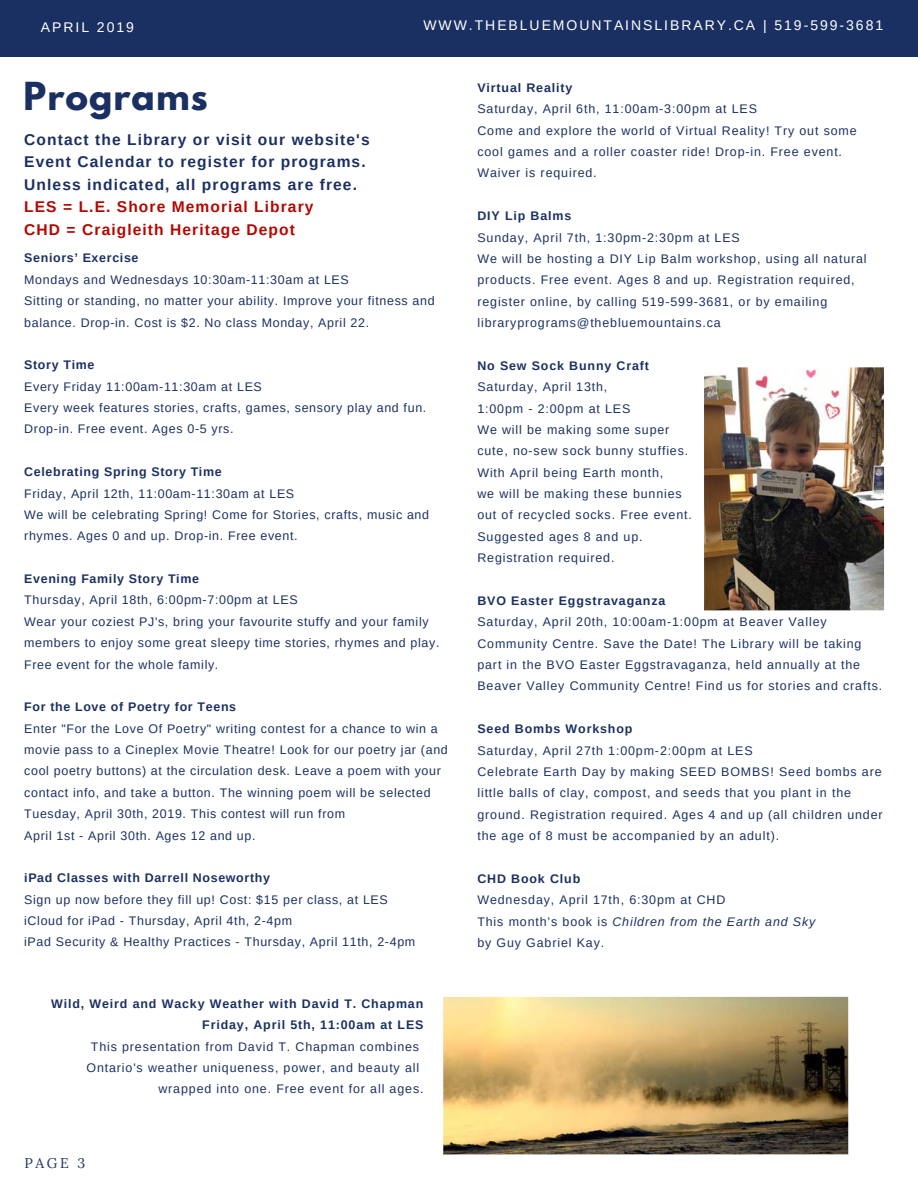
<style>
.page{position:relative;width:918px;height:1188px;background:#fff}
.page>*{position:absolute;margin:0;border:0;box-sizing:border-box;transform-origin:0 0}
.t1{font:700 34.2px "League Spartan";letter-spacing:.03em;color:#1b3062}
.t2{font:700 15.6px/22.5px "Arimo";letter-spacing:.07em;color:#1b3062}
.t3{font:700 15.6px/22.5px "Arimo";letter-spacing:.07em;color:#b30700}
.t4{font:13.95px "Arimo";letter-spacing:.14em;color:#fff}
.t5{font:13.95px "Lora";color:#1b3062}
.t6{font:12.45px/21.3px "Arimo";letter-spacing:.07em;color:#1b3062}
.t7{font:700 12.45px/21.3px "Arimo";letter-spacing:.07em;color:#1b3062;text-align:right}
.s1{font-style:italic}
</style>
<div class="page">
<div style="left:0;top:0;width:918px;height:56px;background:#1b3062"></div>
<img style="left:704px;top:367px;width:180px;height:243px">
<img style="left:443px;top:997px;width:405px;height:157px">
<p class="t4" style="left:41px;top:19px;width:95px">APRIL 2019</p>
<p class="t4" style="left:424px;top:18px;width:461px">WWW.THEBLUEMOUNTAINSLIBRARY.CA | 519-599-3681</p>
<h1 class="t1" style="left:24px;top:79px;width:186px">Programs</h1>
<p class="t7" style="left:477px;top:77px;width:97px">Virtual Reality</p>
<p class="t6" style="left:477px;top:98px;width:381px">Saturday, April 6th, 11:00am-3:00pm at LES<br>Come and explore the world of Virtual Reality! Try out some cool games and a roller coaster ride! Drop-in. Free event.<br>Waiver is required.</p>
<p class="t7" style="left:477px;top:205px;width:95px">DIY Lip Balms</p>
<p class="t6" style="left:477px;top:227px;width:391px">Sunday, April 7th, 1:30pm-2:30pm at LES<br>We will be hosting a DIY Lip Balm workshop, using all natural products. Free event. Ages 8 and up. Registration required, register online, by calling 519-599-3681, or by emailing libraryprograms@thebluemountains.ca</p>
<p class="t7" style="left:477px;top:355px;width:173px">No Sew Sock Bunny Craft</p>
<p class="t6" style="left:477px;top:376px;width:216px">Saturday, April 13th,<br>1:00pm - 2:00pm at LES<br>We will be making some super cute, no-sew sock bunny stuffies.<br>With April being Earth month,<br>we will be making these bunnies out of recycled socks. Free event.<br>Suggested ages 8 and up.<br>Registration required.</p>
<p class="t7" style="left:477px;top:590px;width:189px">BVO Easter Eggstravaganza</p>
<p class="t6" style="left:477px;top:611px;width:406px">Saturday, April 20th, 10:00am-1:00pm at Beaver Valley Community Centre. Save the Date! The Library will be taking part in the BVO Easter Eggstravaganza, held annually at the Beaver Valley Community Centre! Find us for stories and crafts.</p>
<p class="t7" style="left:477px;top:718px;width:157px">Seed Bombs Workshop</p>
<p class="t6" style="left:477px;top:740px;width:407px">Saturday, April 27th 1:00pm-2:00pm at LES<br>Celebrate Earth Day by making SEED BOMBS! Seed bombs are little balls of clay, compost, and seeds that you plant in the ground. Registration required. Ages 4 and up (all children under the age of 8 must be accompanied by an adult).</p>
<p class="t7" style="left:477px;top:868px;width:104px">CHD Book Club</p>
<p class="t6" style="left:477px;top:889px;width:339px">Wednesday, April 17th, 6:30pm at CHD<br>This month’s book is <span class="s1">Children from the Earth and Sky </span>by Guy Gabriel Kay.</p>
<p class="t2" style="left:24px;top:128px;width:347px">Contact the Library or visit our website's<br>Event Calendar to register for programs.<br>Unless indicated, all programs are free.</p>
<p class="t3" style="left:24px;top:196px;width:291px">LES = L.E. Shore Memorial Library<br>CHD = Craigleith Heritage Depot</p>
<p class="t7" style="left:24px;top:247px;width:116px">Seniors’ Exercise</p>
<p class="t6" style="left:24px;top:269px;width:412px">Mondays and Wednesdays 10:30am-11:30am at LES<br>Sitting or standing, no matter your ability. Improve your fitness and balance. Drop-in. Cost is $2. No class Monday, April 22.</p>
<p class="t7" style="left:24px;top:354px;width:72px">Story Time</p>
<p class="t6" style="left:24px;top:376px;width:404px">Every Friday 11:00am-11:30am at LES<br>Every week features stories, crafts, games, sensory play and fun.<br>Drop-in. Free event. Ages 0-5 yrs.</p>
<p class="t7" style="left:24px;top:461px;width:199px">Celebrating Spring Story Time</p>
<p class="t6" style="left:24px;top:483px;width:406px">Friday, April 12th, 11:00am-11:30am at LES<br>We will be celebrating Spring! Come for Stories, crafts, music and rhymes. Ages 0 and up. Drop-in. Free event.</p>
<p class="t7" style="left:24px;top:568px;width:176px">Evening Family Story Time</p>
<p class="t6" style="left:24px;top:589px;width:417px">Thursday, April 18th, 6:00pm-7:00pm at LES<br>Wear your coziest PJ's, bring your favourite stuffy and your family members to enjoy some great sleepy time stories, rhymes and play.<br>Free event for the whole family.</p>
<p class="t7" style="left:24px;top:696px;width:213px">For the Love of Poetry for Teens</p>
<p class="t6" style="left:24px;top:718px;width:425px">Enter "For the Love Of Poetry" writing contest for a chance to win a movie pass to a Cineplex Movie Theatre! Look for our poetry jar (and cool poetry buttons) at the circulation desk. Leave a poem with your contact info, and take a button. The winning poem will be selected Tuesday, April 30th, 2019. This contest will run from<br>April 1st - April 30th. Ages 12 and up.</p>
<p class="t7" style="left:24px;top:867px;width:247px">iPad Classes with Darrell Noseworthy</p>
<p class="t6" style="left:24px;top:889px;width:393px">Sign up now before they fill up! Cost: $15 per class, at LES iCloud for iPad - Thursday, April 4th, 2-4pm<br>iPad Security &amp; Healthy Practices - Thursday, April 11th, 2-4pm</p>
<p class="t7" style="left:51px;top:993px;width:374px">Wild, Weird and Wacky Weather with David T. Chapman<br>Friday, April 5th, 11:00am at LES</p>
<p class="t6" style="left:91px;top:1036px;width:330px">This presentation from David T. Chapman combines</p>
<p class="t6" style="left:87px;top:1057px;width:334px">Ontario's weather uniqueness, power, and beauty all</p>
<p class="t6" style="left:158px;top:1078px;width:267px">wrapped into one. Free event for all ages.</p>
<p class="t5" style="left:25px;top:1154px;width:62px">PAGE 3</p>
</div>
